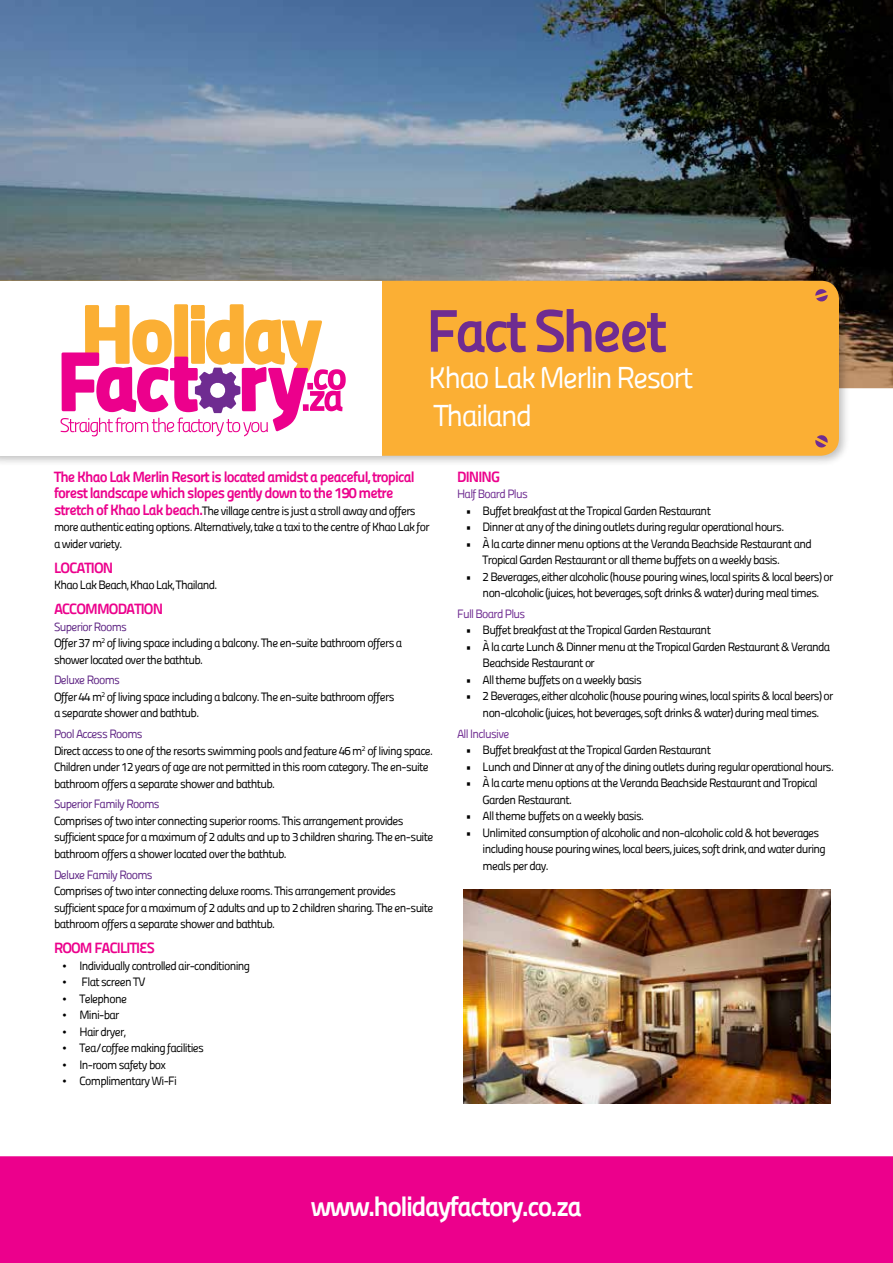
<style>
.page{position:relative;width:893px;height:1263px;background:#fff}
.page>*{position:absolute;margin:0;border:0;box-sizing:border-box;transform-origin:0 0}
.t1{font:60px "Panefresco 800 wt";letter-spacing:-.06em;color:#6f2c91}
.t2{font:30px/38.2px "Panefresco 400 wt";letter-spacing:-.06em;color:#fff}
.t3{font:27.75px "Panefresco 800 wt";letter-spacing:-.06em;color:#fff}
.t4{font:15px/16.5px "Panefresco 800 wt";letter-spacing:-.06em;color:#ec008c}
.t5{font:12px/16.5px "Panefresco 400 wt";letter-spacing:-.06em;color:#000}
.t6{font:12px "Panefresco 400 wt";letter-spacing:-.06em;color:#6f2c91}
.t7{font:12px "Panefresco 400 wt";letter-spacing:-.06em;color:#5f2584}
.s1{font-family:"Panefresco 800 wt";font-size:15px;color:#ec008c}
.s2{color:#5f2584}
.s3{font-family:"Times New Roman"}
</style>
<div class="page">
<img style="left:0;top:0;width:893px;height:388px">
<div style="left:0;top:1156px;width:893px;height:107px;background:#ec008c"></div>
<div style="left:0;top:275px;width:850px;height:191px;background:#000;opacity:.25"></div>
<div style="left:381px;top:281px;width:458px;height:175px;background:#fbaf34"></div>
<svg style="left:815px;top:289px;width:13px;height:13px"></svg>
<svg style="left:815px;top:434px;width:13px;height:14px"></svg>
<div style="left:0;top:281px;width:381px;height:175px;background:#fff"></div>
<svg style="left:61px;top:304px;width:285px;height:132px"></svg>
<img style="left:463px;top:890px;width:368px;height:213px">
<h1 class="t1" style="left:426px;top:284px;width:242px">Fact Sheet</h1>
<h2 class="t2" style="left:428px;top:357px;width:266px">Khao Lak Merlin Resort<br>Thailand</h2>
<p class="t4" style="left:54px;top:467px;width:362px">The Khao Lak Merlin Resort is located amidst a peaceful, tropical forest landscape which slopes gently down to the 190 metre</p>
<p class="t5" style="left:54px;top:501px;width:377px"><span class="s1">stretch of Khao Lak beach.</span>The village centre is just a stroll away and offers more authentic eating options. Alternatively, take a taxi to the centre of Khao Lak for a wider variety.</p>
<p class="t4" style="left:54px;top:558px;width:61px">LOCATION</p>
<p class="t5" style="left:54px;top:576px;width:165px">Khao Lak Beach, Khao Lak, Thailand.</p>
<p class="t4" style="left:54px;top:600px;width:111px">ACCOMMODATION</p>
<p class="t5" style="left:54px;top:617px;width:350px"><span class="s2">Superior Rooms<br></span>Offer 37 m<sup>2</sup> of living space including a balcony. The en-suite bathroom offers a shower located over the bathtub.</p>
<p class="t5" style="left:54px;top:671px;width:342px"><span class="s2">Deluxe Rooms<br></span>Offer 44 m<sup>2</sup> of living space including a balcony. The en-suite bathroom offers a separate shower and bathtub.</p>
<p class="t5" style="left:54px;top:725px;width:381px"><span class="s2">Pool Access Rooms<br></span>Direct access to one of the resorts swimming pools and feature 46 m<sup>2</sup> of living space.<br>Children under 12 years of age are not permitted in this room category. The en-suite bathroom offers a separate shower and bathtub.</p>
<p class="t7" style="left:54px;top:795px;width:107px">Superior Family Rooms</p>
<p class="t5" style="left:54px;top:812px;width:381px">Comprises of two inter connecting superior rooms. This arrangement provides sufficient space for a maximum of 2 adults and up to 3 children sharing. The en-suite bathroom offers a shower located over the bathtub.</p>
<p class="t7" style="left:54px;top:865px;width:100px">Deluxe Family Rooms</p>
<p class="t5" style="left:54px;top:882px;width:381px">Comprises of two inter connecting deluxe rooms. This arrangement provides sufficient space for a maximum of 2 adults and up to 2 children sharing. The en-suite bathroom offers a separate shower and bathtub.</p>
<p class="t4" style="left:54px;top:939px;width:102px">ROOM FACILITIES</p>
<p class="t5" style="left:63px;top:956px;width:189px"><span class="s3">•</span> Individually controlled air-conditioning</p>
<p class="t5" style="left:63px;top:973px;width:84px"><span class="s3">•</span> Flat screen TV</p>
<p class="t5" style="left:63px;top:989px;width:66px"><span class="s3">•</span> Telephone</p>
<p class="t5" style="left:63px;top:1006px;width:59px"><span class="s3">•</span> Mini-bar</p>
<p class="t5" style="left:63px;top:1022px;width:65px"><span class="s3">•</span> Hair dryer,</p>
<p class="t5" style="left:63px;top:1039px;width:143px"><span class="s3">•</span> Tea/coffee making facilities</p>
<p class="t5" style="left:63px;top:1055px;width:105px"><span class="s3">•</span> In-room safety box</p>
<p class="t5" style="left:63px;top:1072px;width:116px"><span class="s3">•</span> Complimentary Wi-Fi</p>
<p class="t4" style="left:457px;top:467px;width:44px">DINING</p>
<p class="t6" style="left:457px;top:485px;width:72px">Half Board Plus</p>
<p class="t5" style="left:466px;top:501px;width:247px">• Buffet breakfast at the Tropical Garden Restaurant</p>
<p class="t5" style="left:466px;top:518px;width:320px">• Dinner at any of the dining outlets during regular operational hours.</p>
<p class="t5" style="left:483px;top:534px;width:331px;text-indent:-17px">• À la carte dinner menu options at the Veranda Beachside Restaurant and<br>Tropical Garden Restaurant or all theme buffets on a weekly basis.</p>
<p class="t5" style="left:466px;top:567px;width:369px;text-align:center">• 2 Beverages, either alcoholic (house pouring wines, local spirits &amp; local beers) or non-alcoholic (juices, hot beverages, soft drinks &amp; water) during meal times.</p>
<p class="t6" style="left:457px;top:605px;width:70px">Full Board Plus</p>
<p class="t5" style="left:466px;top:621px;width:247px">• Buffet breakfast at the Tropical Garden Restaurant</p>
<p class="t5" style="left:483px;top:638px;width:349px;text-indent:-17px">• À la carte Lunch &amp; Dinner menu at the Tropical Garden Restaurant &amp; Veranda<br>Beachside Restaurant or</p>
<p class="t5" style="left:466px;top:671px;width:178px">• All theme buffets on a weekly basis</p>
<p class="t5" style="left:466px;top:687px;width:369px;text-align:center">• 2 Beverages, either alcoholic (house pouring wines, local spirits &amp; local beers) or non-alcoholic (juices, hot beverages, soft drinks &amp; water) during meal times.</p>
<p class="t6" style="left:457px;top:724px;width:54px">All Inclusive</p>
<p class="t5" style="left:466px;top:741px;width:247px">• Buffet breakfast at the Tropical Garden Restaurant</p>
<p class="t5" style="left:466px;top:757px;width:370px">• Lunch and Dinner at any of the dining outlets during regular operational hours.</p>
<p class="t5" style="left:483px;top:774px;width:337px;text-indent:-17px">• À la carte menu options at the Veranda Beachside Restaurant and Tropical<br>Garden Restaurant.</p>
<p class="t5" style="left:466px;top:807px;width:180px">• All theme buffets on a weekly basis.</p>
<p class="t5" style="left:483px;top:823px;width:345px;text-indent:-17px">• Unlimited consumption of alcoholic and non-alcoholic cold &amp; hot beverages including house pouring wines, local beers, juices, soft drink, and water during meals per day.</p>
<h3 class="t3" style="left:311px;top:1185px;width:273px">www.holidayfactory.co.za</h3>
</div>
